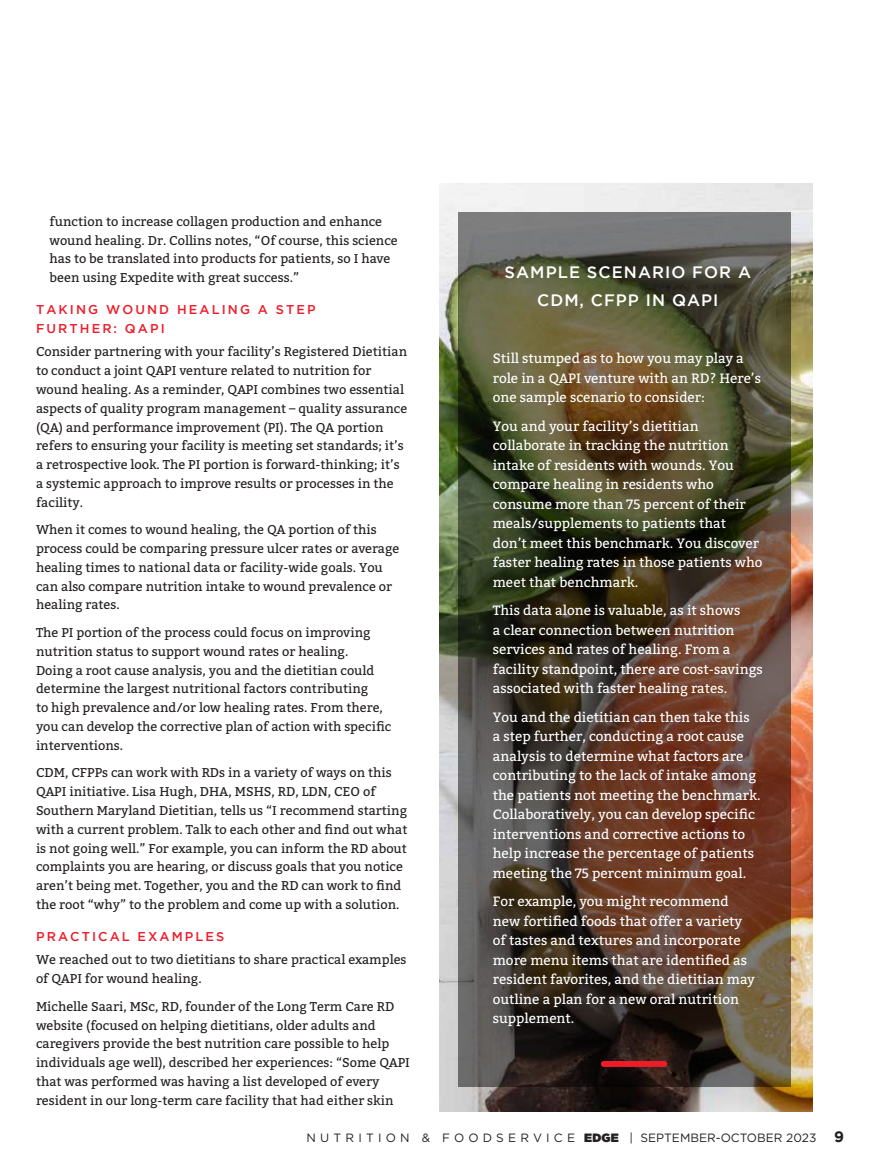
<style>
.page{position:relative;width:878px;height:1175px;background:#fff}
.page>*{position:absolute;margin:0;border:0;box-sizing:border-box;transform-origin:0 0}
.t1{font:500 16.5px/28.5px "Gotham";letter-spacing:.065em;color:#fff;text-align:center}
.t2{font:13.5px/19.5px "Bitter";color:#fff}
.t3{font:12.75px/18.8px "Bitter";color:#231f20}
.t4{font:500 12.75px/18.8px "Gotham";letter-spacing:.165em;color:#ed1c29}
.t5{font:12px "Gotham";color:#231f20}
.s1{font-family:"Gotham Ultra"}
.s2{font-weight:700;font-size:15px}
</style>
<div class="page">
<img style="left:439px;top:183px;width:373px;height:929px">
<img style="left:458px;top:212px;width:333px;height:874px">
<div style="left:603px;top:1060px;width:61px;height:6px;background:#ed1c29"></div>
<p class="t3" style="left:50px;top:212px;width:350px">function to increase collagen production and enhance wound healing. Dr. Collins notes, “Of course, this science has to be translated into products for patients, so I have been using Expedite with great success.”</p>
<p class="t4" style="left:36px;top:300px;width:281px">TAKING WOUND HEALING A STEP<br>FURTHER: QAPI</p>
<p class="t3" style="left:36px;top:343px;width:373px">Consider partnering with your facility’s Registered Dietitian to conduct a joint QAPI venture related to nutrition for wound healing. As a reminder, QAPI combines two essential aspects of quality program management – quality assurance (QA) and performance improvement (PI). The QA portion refers to ensuring your facility is meeting set standards; it’s a retrospective look. The PI portion is forward-thinking; it’s a systemic approach to improve results or processes in the facility.</p>
<p class="t3" style="left:36px;top:520px;width:365px">When it comes to wound healing, the QA portion of this process could be comparing pressure ulcer rates or average healing times to national data or facility-wide goals. You can also compare nutrition intake to wound prevalence or healing rates.</p>
<p class="t3" style="left:36px;top:623px;width:357px">The PI portion of the process could focus on improving nutrition status to support wound rates or healing.<br>Doing a root cause analysis, you and the dietitian could determine the largest nutritional factors contributing<br>to high prevalence and/or low healing rates. From there, you can develop the corrective plan of action with specific interventions.</p>
<p class="t3" style="left:36px;top:763px;width:373px">CDM, CFPPs can work with RDs in a variety of ways on this QAPI initiative. Lisa Hugh, DHA, MSHS, RD, LDN, CEO of Southern Maryland Dietitian, tells us “I recommend starting with a current problem. Talk to each other and find out what is not going well.” For example, you can inform the RD about complaints you are hearing, or discuss goals that you notice aren’t being met. Together, you and the RD can work to find the root “why” to the problem and come up with a solution.</p>
<p class="t4" style="left:36px;top:927px;width:190px">PRACTICAL EXAMPLES</p>
<p class="t3" style="left:36px;top:950px;width:372px">We reached out to two dietitians to share practical examples of QAPI for wound healing.</p>
<p class="t3" style="left:36px;top:997px;width:375px">Michelle Saari, MSc, RD, founder of the Long Term Care RD website (focused on helping dietitians, older adults and caregivers provide the best nutrition care possible to help individuals age well), described her experiences: “Some QAPI that was performed was having a list developed of every resident in our long-term care facility that had either skin</p>
<p class="t1" style="left:504px;top:257px;width:248px">SAMPLE SCENARIO FOR A<br>CDM, CFPP IN QAPI</p>
<p class="t2" style="left:492px;top:349px;width:270px">Still stumped as to how you may play a role in a QAPI venture with an RD? Here’s one sample scenario to consider:</p>
<p class="t2" style="left:492px;top:416px;width:271px">You and your facility’s dietitian collaborate in tracking the nutrition intake of residents with wounds. You compare healing in residents who consume more than 75 percent of their meals/supplements to patients that don’t meet this benchmark. You discover faster healing rates in those patients who meet that benchmark.</p>
<p class="t2" style="left:492px;top:601px;width:272px">This data alone is valuable, as it shows<br>a clear connection between nutrition services and rates of healing. From a facility standpoint, there are cost-savings associated with faster healing rates.</p>
<p class="t2" style="left:492px;top:707px;width:269px">You and the dietitian can then take this a step further, conducting a root cause analysis to determine what factors are contributing to the lack of intake among the patients not meeting the benchmark.<br>Collaboratively, you can develop specific interventions and corrective actions to help increase the percentage of patients meeting the 75 percent minimum goal.</p>
<p class="t2" style="left:492px;top:891px;width:264px">For example, you might recommend new fortified foods that offer a variety of tastes and textures and incorporate more menu items that are identified as resident favorites, and the dietitian may outline a plan for a new oral nutrition supplement.</p>
<p class="t5" style="left:306px;top:1129px;width:539px">N U T R I T I O N &amp; F O O D S E R V I C E <span class="s1">EDGE</span> | SEPTEMBER-OCTOBER 2023 <span class="s2">9</span></p>
</div>
